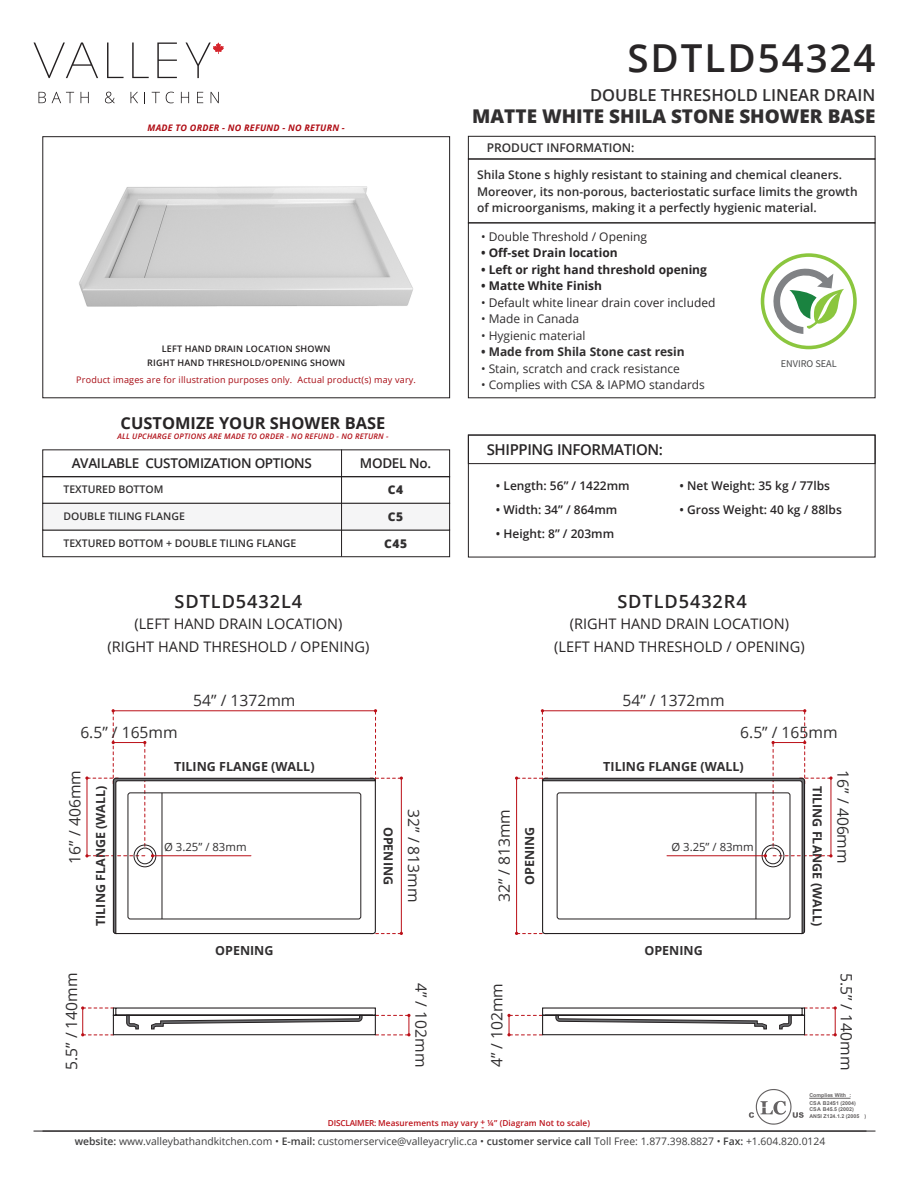
<style>
.page{position:relative;width:918px;height:1188px;background:#fff}
.page>*{position:absolute;margin:0;border:0;box-sizing:border-box;transform-origin:0 0}
.t1{font:600 38.55px "Open Sans";letter-spacing:.05em;color:#282526}
.t2{font:800 18.9px "Open Sans";color:#312f30}
.t3{font:600 18.15px "Open Sans";letter-spacing:.05em;color:#282526}
.t4{font:600 16.5px "Open Sans";color:#312f30}
.t5{font:700 16.5px "Open Sans";color:#282526}
.t6{font:15.6px "Open Sans";color:#312f30}
.t7{font:600 15px "Open Sans";letter-spacing:-.025em;color:#282526}
.t8{font:14.55px "Open Sans";color:#282526}
.t9{font:600 13.5px "Open Sans";letter-spacing:-.025em;color:#282526}
.t10{font:700 12.45px "Open Sans";color:#312f30}
.t11{font:600 12px/16.5px "Open Sans";color:#312f30}
.t12{font:600 12px "Open Sans";color:#282526}
.t13{font:12px "Open Sans";color:#312f30}
.t14{font:700 12px "Open Sans";color:#282526}
.t15{font:12px "Open Sans";color:#282526}
.t16{font:700 12px "Open Sans";color:#312f30}
.t17{font:800 12px "Open Sans";letter-spacing:.05em;color:#312f30}
.t18{font:11.4px "Open Sans";color:#312f30}
.t19{font:600 10.5px "Open Sans";color:#312f30}
.t20{font:10.35px "Open Sans";color:#3e3e3f}
.t21{font:10.2px "Source Sans Pro";color:#4b4c4d}
.t22{font:9px "Open Sans";letter-spacing:.02em;color:#a70a12}
.t23{font:600 9px "Open Sans";letter-spacing:.02em;color:#231f20}
.t24{font:italic 700 9px "Open Sans";letter-spacing:.025em;color:#b00d15}
.t25{font:600 8.25px "Open Sans";letter-spacing:.01em;color:#bb1018}
.t26{font:italic 600 7.65px "Open Sans";letter-spacing:.025em;color:#b00d15}
.t27{font:700 5.25px/7.6px "Arial";color:#231f20}
.s1{font-weight:600}
</style>
<div class="page">
<hr style="left:43px;top:1131px;width:832px;height:1px;background:#231f20">
<svg style="left:749px;top:1089px;width:55px;height:36px"></svg>
<hr style="left:809px;top:1098px;width:42px;height:1px;background:#231f20">
<hr style="left:34px;top:1131px;width:832px;height:1px;background:#231f20">
<svg style="left:39px;top:92px;width:7px;height:11px"></svg>
<svg style="left:52px;top:92px;width:22px;height:11px"></svg>
<svg style="left:81px;top:92px;width:8px;height:11px"></svg>
<svg style="left:105px;top:92px;width:10px;height:11px"></svg>
<svg style="left:131px;top:92px;width:7px;height:11px"></svg>
<svg style="left:152px;top:92px;width:8px;height:11px"></svg>
<svg style="left:166px;top:92px;width:8px;height:11px"></svg>
<svg style="left:181px;top:92px;width:8px;height:11px"></svg>
<svg style="left:197px;top:92px;width:6px;height:11px"></svg>
<svg style="left:211px;top:92px;width:8px;height:11px"></svg>
<svg style="left:34px;top:43px;width:64px;height:35px"></svg>
<svg style="left:107px;top:43px;width:17px;height:35px"></svg>
<svg style="left:132px;top:43px;width:17px;height:35px"></svg>
<svg style="left:157px;top:43px;width:20px;height:35px"></svg>
<svg style="left:186px;top:43px;width:38px;height:35px"></svg>
<svg style="left:772px;top:267px;width:72px;height:67px"></svg>
<div style="left:761px;top:253px;width:96px;height:96px;border:4px solid #8bc63e;border-radius:50%"></div>
<div style="left:468px;top:159px;width:407px;height:64px;border:1px solid #231f20"></div>
<div style="left:468px;top:136px;width:407px;height:23px;border:1px solid #231f20"></div>
<div style="left:42px;top:476px;width:408px;height:28px;border:1px solid #231f20"></div>
<div style="left:42px;top:530px;width:408px;height:27px;border:1px solid #231f20"></div>
<div style="left:42px;top:503px;width:408px;height:27px;background:#f5f5f6;border:1px solid #231f20"></div>
<hr style="left:341px;top:449px;width:1px;height:108px;background:#231f20">
<img style="left:79px;top:186px;width:334px;height:121px">
<div style="left:42px;top:136px;width:408px;height:262px;border:1px solid #231f20"></div>
<div style="left:468px;top:435px;width:407px;height:29px;border:1px solid #231f20"></div>
<div style="left:468px;top:435px;width:407px;height:122px;border:1px solid #231f20"></div>
<svg style="left:81px;top:1006px;width:330px;height:30px"></svg>
<svg style="left:85px;top:709px;width:318px;height:226px"></svg>
<svg style="left:507px;top:1006px;width:330px;height:30px"></svg>
<svg style="left:515px;top:709px;width:318px;height:226px"></svg>
<p class="t24" style="left:148px;top:121px;width:199px">MADE TO ORDER - NO REFUND - NO RETURN -</p>
<p class="t23" style="left:162px;top:343px;width:170px">LEFT HAND DRAIN LOCATION SHOWN</p>
<p class="t23" style="left:147px;top:357px;width:199px">RIGHT HAND THRESHOLD/OPENING SHOWN</p>
<p class="t22" style="left:76px;top:373px;width:341px">Product images are for illustration purposes only. Actual product(s) may vary.</p>
<h3 class="t5" style="left:121px;top:411px;width:266px">CUSTOMIZE YOUR SHOWER BASE</h3>
<p class="t26" style="left:117px;top:431px;width:273px">ALL UPCHARGE OPTIONS ARE MADE TO ORDER - NO REFUND - NO RETURN -</p>
<p class="t9" style="left:72px;top:454px;width:242px">AVAILABLE CUSTOMIZATION OPTIONS</p>
<p class="t9" style="left:360px;top:454px;width:73px">MODEL No.</p>
<p class="t19" style="left:63px;top:482px;width:102px">TEXTURED BOTTOM</p>
<p class="t19" style="left:63px;top:509px;width:123px">DOUBLE TILING FLANGE</p>
<p class="t19" style="left:63px;top:536px;width:235px">TEXTURED BOTTOM + DOUBLE TILING FLANGE</p>
<p class="t17" style="left:388px;top:481px;width:17px">C4</p>
<p class="t17" style="left:388px;top:508px;width:17px">C5</p>
<p class="t17" style="left:384px;top:535px;width:25px">C45</p>
<p class="t3" style="left:175px;top:589px;width:129px">SDTLD5432L4</p>
<p class="t8" style="left:134px;top:613px;width:210px">(LEFT HAND DRAIN LOCATION)</p>
<p class="t8" style="left:108px;top:637px;width:263px">(RIGHT HAND THRESHOLD / OPENING)</p>
<p class="t6" style="left:80px;top:721px;width:99px">6.5” / 165mm</p>
<p class="t6" style="left:193px;top:689px;width:104px">54” / 1372mm</p>
<p class="t6" style="left:64px;top:864px;width:95px;rotate:-90deg">16” / 406mm</p>
<p class="t10" style="left:92px;top:926px;width:142px;rotate:-90deg">TILING FLANGE (WALL)</p>
<p class="t6" style="left:61px;top:1070px;width:99px;rotate:-90deg">5.5” / 140mm</p>
<p class="t10" style="left:174px;top:758px;width:142px">TILING FLANGE (WALL)</p>
<p class="t18" style="left:164px;top:839px;width:84px">Ø 3.25” / 83mm</p>
<p class="t10" style="left:215px;top:942px;width:60px">OPENING</p>
<p class="t10" style="left:397px;top:827px;width:60px;rotate:90deg">OPENING</p>
<p class="t6" style="left:425px;top:809px;width:95px;rotate:90deg">32” / 813mm</p>
<p class="t6" style="left:432px;top:983px;width:86px;rotate:90deg">4” / 102mm</p>
<p class="t1" style="left:627px;top:32px;width:250px">SDTLD54324</p>
<h3 class="t4" style="left:590px;top:83px;width:287px">DOUBLE THRESHOLD LINEAR DRAIN</h3>
<h2 class="t2" style="left:472px;top:102px;width:405px">MATTE WHITE SHILA STONE SHOWER BASE</h2>
<p class="t11" style="left:487px;top:139px;width:149px">PRODUCT INFORMATION:</p>
<p class="t11" style="left:477px;top:166px;width:382px">Shila Stone s highly resistant to staining and chemical cleaners.<br>Moreover, its non-porous, bacteriostatic surface limits the growth of microorganisms, making it a perfectly hygienic material.</p>
<p class="t15" style="left:481px;top:228px;width:168px">• Double Threshold / Opening</p>
<p class="t14" style="left:481px;top:244px;width:138px">• Off-set Drain location</p>
<p class="t14" style="left:481px;top:261px;width:227px">• Left or right hand threshold opening</p>
<p class="t14" style="left:481px;top:277px;width:123px">• Matte White Finish</p>
<p class="t15" style="left:481px;top:294px;width:236px">• Default white linear drain cover included</p>
<p class="t13" style="left:481px;top:311px;width:100px">• Made in Canada</p>
<p class="t13" style="left:481px;top:327px;width:106px">• Hygienic material</p>
<p class="t16" style="left:481px;top:343px;width:205px">• Made from Shila Stone cast resin</p>
<p class="t13" style="left:481px;top:360px;width:200px">• Stain, scratch and crack resistance</p>
<p class="t13" style="left:481px;top:377px;width:225px">• Complies with CSA &amp; IAPMO standards</p>
<p class="t7" style="left:487px;top:439px;width:178px">SHIPPING INFORMATION:</p>
<p class="t21" style="left:781px;top:357px;width:58px">ENVIRO SEAL</p>
<p class="t12" style="left:496px;top:478px;width:135px">• Length: 56” / 1422mm</p>
<p class="t12" style="left:496px;top:502px;width:123px">• Width: 34” / 864mm</p>
<p class="t12" style="left:496px;top:526px;width:120px">• Height: 8” / 203mm</p>
<p class="t12" style="left:680px;top:478px;width:152px">• Net Weight: 35 kg / 77lbs</p>
<p class="t12" style="left:680px;top:502px;width:164px">• Gross Weight: 40 kg / 88lbs</p>
<p class="t3" style="left:617px;top:589px;width:131px">SDTLD5432R4</p>
<p class="t8" style="left:554px;top:637px;width:252px">(LEFT HAND THRESHOLD / OPENING)</p>
<p class="t8" style="left:570px;top:613px;width:221px">(RIGHT HAND DRAIN LOCATION)</p>
<p class="t6" style="left:493px;top:902px;width:95px;rotate:-90deg">32” / 813mm</p>
<p class="t10" style="left:521px;top:885px;width:60px;rotate:-90deg">OPENING</p>
<p class="t6" style="left:623px;top:689px;width:104px">54” / 1372mm</p>
<p class="t6" style="left:740px;top:721px;width:99px">6.5” / 165mm</p>
<p class="t10" style="left:603px;top:758px;width:142px">TILING FLANGE (WALL)</p>
<p class="t18" style="left:671px;top:839px;width:84px">Ø 3.25” / 83mm</p>
<p class="t10" style="left:644px;top:942px;width:60px">OPENING</p>
<p class="t10" style="left:826px;top:786px;width:142px;rotate:90deg">TILING FLANGE (WALL)</p>
<p class="t6" style="left:854px;top:770px;width:95px;rotate:90deg">16” / 406mm</p>
<p class="t6" style="left:486px;top:1067px;width:86px;rotate:-90deg">4” / 102mm</p>
<p class="t6" style="left:857px;top:973px;width:99px;rotate:90deg">5.5” / 140mm</p>
<p class="t27" style="left:809px;top:1092px;width:48px">Complies With :<br>CSA B24S1 (2004)</p>
<p class="t27" style="left:809px;top:1106px;width:58px;line-height:6.3px">CSA B45.5 (2002)<br>ANSI Z124.1.2 (2005 )</p>
<p class="t20" style="left:75px;top:1134px;width:752px"><span class="s1">website:</span> www.valleybathandkitchen.com • <span class="s1">E-mail:</span> customerservice@valleyacrylic.ca • <span class="s1">customer service call</span> Toll Free: 1.877.398.8827 • <span class="s1">Fax:</span> +1.604.820.0124</p>
<p class="t25" style="left:481px;top:1116px;width:6px">+</p>
<p class="t25" style="left:328px;top:1118px;width:264px">DISCLAIMER: Measurements may vary ¼” (Diagram Not to scale)</p>
<p class="t25" style="left:482px;top:1121px;width:4px">-</p>
</div>
